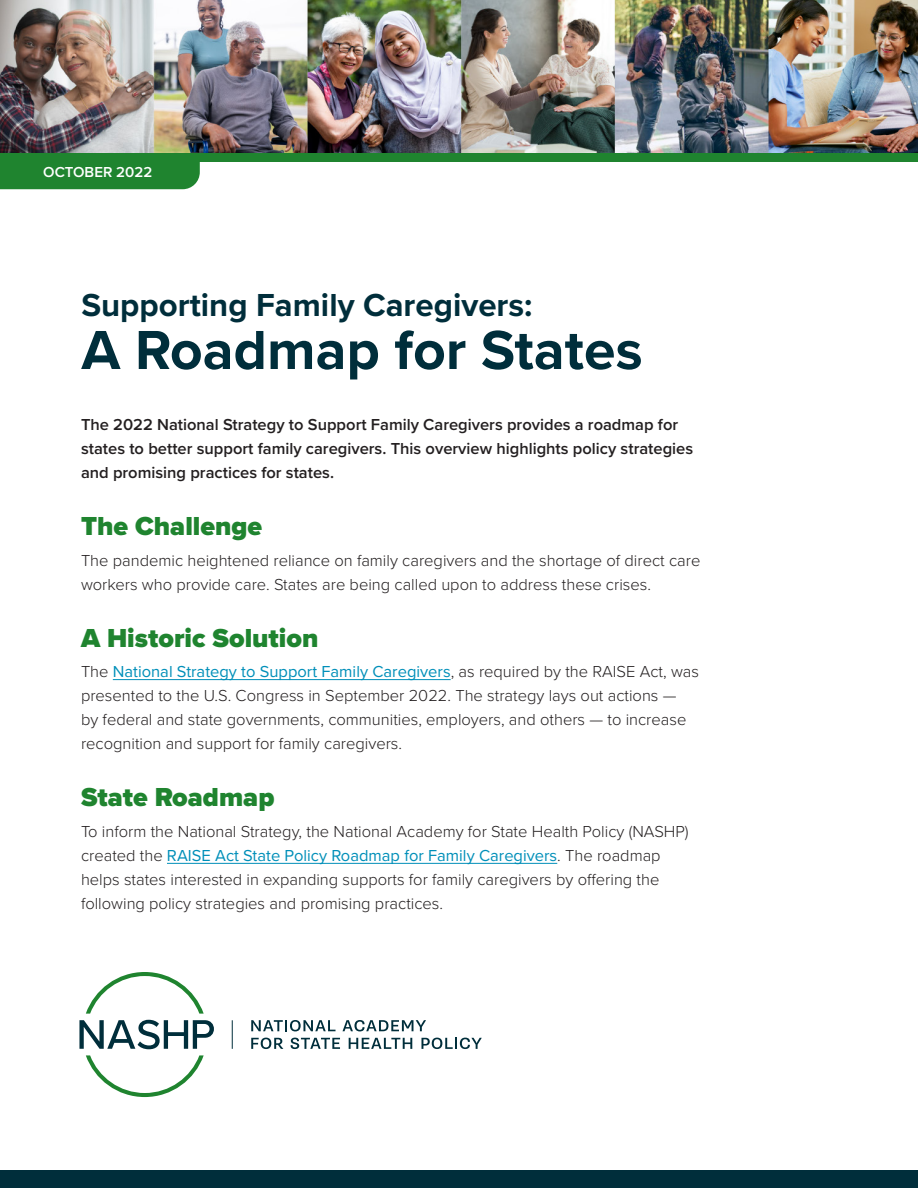
<style>
.page{position:relative;width:918px;height:1188px;background:#fff}
.page>*{position:absolute;margin:0;border:0;box-sizing:border-box;transform-origin:0 0}
.Title_White{font:700 57px "Proxima Nova";color:#002e3b}
.Title_White-2{font:700 33px "Proxima Nova";color:#002e3b}
.Headling_1{font:900 27px "Proxima Nova";color:#1f842f}
.Body{font:300 16.5px/24px "Proxima Nova";color:#231f20}
.Body-2{font:600 16.5px/24px "Proxima Nova";color:#231f20}
.t1{font:600 15px "Proxima Nova";color:#fff}
.s1{font-weight:400;color:#008fb9}
</style>
<div class="page">
<div style="left:0;top:1170px;width:918px;height:18px;background:#002e3b"></div>
<div style="left:0;top:162px;width:200px;height:27px;background:#1f842f"></div>
<div style="left:0;top:153px;width:918px;height:9px;background:#1f842f"></div>
<svg style="left:86px;top:972px;width:118px;height:42px"></svg>
<svg style="left:86px;top:1055px;width:118px;height:42px"></svg>
<svg style="left:79px;top:1020px;width:135px;height:29px"></svg>
<svg style="left:251px;top:1020px;width:85px;height:11px"></svg>
<svg style="left:343px;top:1020px;width:83px;height:11px"></svg>
<svg style="left:251px;top:1038px;width:32px;height:11px"></svg>
<svg style="left:291px;top:1038px;width:49px;height:11px"></svg>
<svg style="left:349px;top:1038px;width:63px;height:11px"></svg>
<svg style="left:421px;top:1038px;width:61px;height:11px"></svg>
<svg style="left:232px;top:1020px;width:1px;height:29px"></svg>
<img style="left:0;top:0;width:918px;height:153px">
<hr style="left:113px;top:679px;width:338px;height:1px;background:#008fb9">
<hr style="left:167px;top:863px;width:390px;height:1px;background:#008fb9">
<p class="t1" style="left:43px;top:161px;width:111px">OCTOBER 2022</p>
<p class="Title_White-2" style="left:81px;top:280px;width:453px">Supporting Family Caregivers:</p>
<p class="Title_White" style="left:81px;top:308px;width:563px">A Roadmap for States</p>
<p class="Body-2" style="left:81px;top:412px;width:614px">The 2022 National Strategy to Support Family Caregivers provides a roadmap for states to better support family caregivers. This overview highlights policy strategies and promising practices for states.</p>
<p class="Headling_1" style="left:81px;top:506px;width:183px">The Challenge</p>
<p class="Body" style="left:81px;top:547px;width:621px">The pandemic heightened reliance on family caregivers and the shortage of direct care workers who provide care. States are being called upon to address these crises.</p>
<p class="Headling_1" style="left:81px;top:618px;width:239px">A Historic Solution</p>
<p class="Body" style="left:81px;top:659px;width:620px">The <span class="s1">National Strategy to Support Family Caregivers</span>, as required by the RAISE Act, was presented to the U.S. Congress in September 2022. The strategy lays out actions —<br>by federal and state governments, communities, employers, and others — to increase recognition and support for family caregivers.</p>
<p class="Headling_1" style="left:81px;top:777px;width:195px">State Roadmap</p>
<p class="Body" style="left:81px;top:819px;width:609px">To inform the National Strategy, the National Academy for State Health Policy (NASHP) created the <span class="s1">RAISE Act State Policy Roadmap for Family Caregivers</span>. The roadmap helps states interested in expanding supports for family caregivers by offering the following policy strategies and promising practices.</p>
</div>
